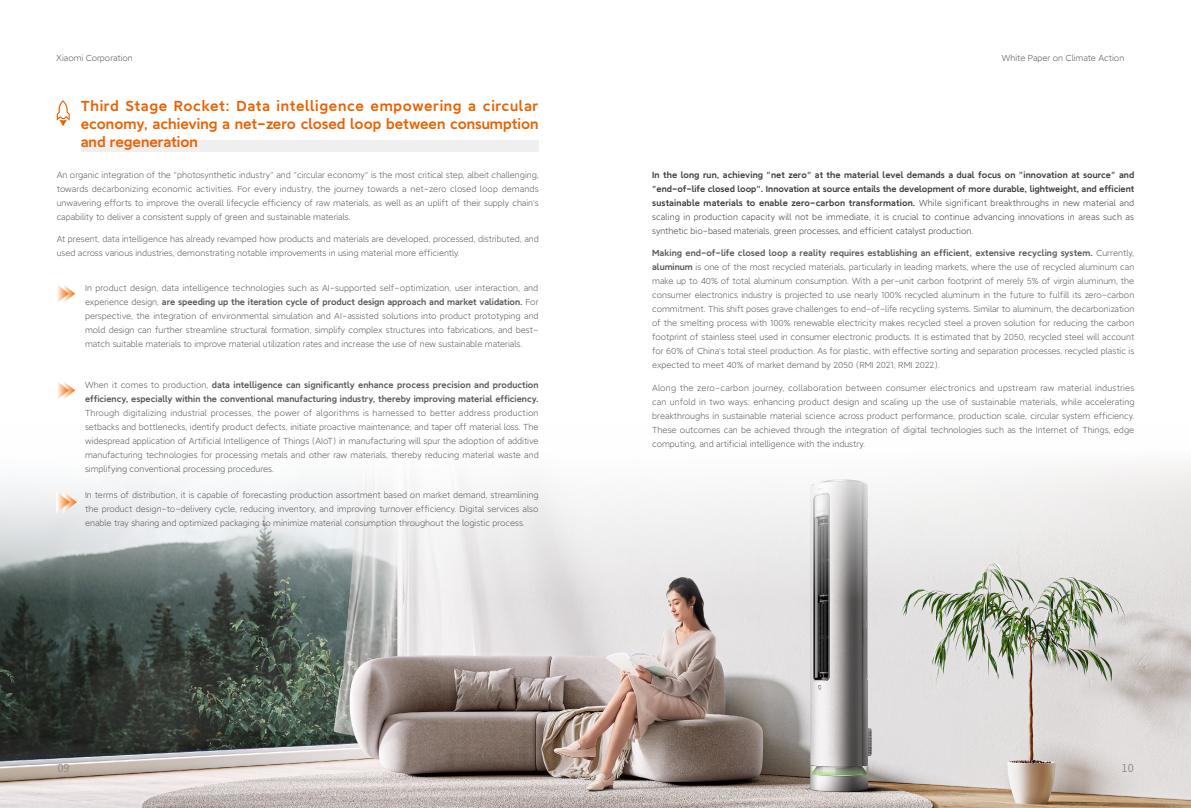
<style>
.page{position:relative;width:1191px;height:808px;background:#fff}
.page>*{position:absolute;margin:0;border:0;box-sizing:border-box;transform-origin:0 0}
.t1{font:14px/18px "MI Lan Pro DEMIBOLD GB1 4";color:#eb6100;text-align:justify}
.t2{font:11px "Source Han Sans CN";color:#898989}
.t3{font:8.5px/14px "MI Lan Pro LIGHT GB1 4";color:#595757;text-align:justify}
.t4{font:8.5px/14px "MI Lan Pro DEMIBOLD GB1 4";color:#595757}
.t5{font:8.5px/14px "MI Lan Pro DEMIBOLD GB1 4";letter-spacing:.015em;color:#3e3a39;text-align:justify}
.t6{font:8.5px/14px "MI Lan Pro LIGHT GB1 4";letter-spacing:.005em;color:#3e3a39}
.s1{font-family:"MI Lan Pro LIGHT GB1 4"}
.s2{font-family:"MI Lan Pro DEMIBOLD GB1 4"}
</style>
<div class="page">
<img style="left:0;top:464px;width:1191px;height:344px">
<div style="left:81px;top:140px;width:458px;height:12px;background:#efefef"></div>
<svg style="left:57px;top:285px;width:18px;height:18px"></svg>
<svg style="left:57px;top:382px;width:18px;height:17px"></svg>
<svg style="left:56px;top:491px;width:21px;height:22px"></svg>
<svg style="left:57px;top:100px;width:13px;height:26px"></svg>
<p class="t3" style="left:56px;top:51px;width:78px">Xiaomi Corporation</p>
<p class="t3" style="left:1001px;top:51px;width:124px">White Paper on Climate Action</p>
<h1 class="t1" style="left:81px;top:97px;width:459px">Third Stage Rocket: Data intelligence empowering a circular economy, achieving a net-zero closed loop between consumption and regeneration</h1>
<p class="t3" style="left:57px;top:168px;width:483px">An organic integration of the "photosynthetic industry" and "circular economy" is the most critical step, albeit challenging, towards decarbonizing economic activities. For every industry, the journey towards a net-zero closed loop demands unwavering efforts to improve the overall lifecycle efficiency of raw materials, as well as an uplift of their supply chain's capability to deliver a consistent supply of green and sustainable materials.</p>
<p class="t3" style="left:57px;top:232px;width:483px">At present, data intelligence has already revamped how products and materials are developed, processed, distributed, and used across various industries, demonstrating notable improvements in using material more efficiently.</p>
<p class="t3" style="left:85px;top:281px;width:455px">In product design, data intelligence technologies such as AI-supported self-optimization, user interaction, and</p>
<p class="t4" style="left:85px;top:295px;width:455px"><span class="s1">experience design,</span> are speeding up the iteration cycle of product design approach and market validation. <span class="s1">For</span></p>
<p class="t3" style="left:85px;top:309px;width:455px">perspective, the integration of environmental simulation and AI-assisted solutions into product prototyping and mold design can further streamline structural formation, simplify complex structures into fabrications, and best&shy;match suitable materials to improve material utilization rates and increase the use of new sustainable materials.</p>
<p class="t4" style="left:85px;top:378px;width:455px"><span class="s1">When it comes to production,</span> data intelligence can significantly enhance process precision and production efficiency, especially within the conventional manufacturing industry, thereby improving material efficiency.</p>
<p class="t3" style="left:85px;top:406px;width:455px">Through digitalizing industrial processes, the power of algorithms is harnessed to better address production setbacks and bottlenecks, identify product defects, initiate proactive maintenance, and taper off material loss. The widespread application of Artificial Intelligence of Things (AIoT) in manufacturing will spur the adoption of additive manufacturing technologies for processing metals and other raw materials, thereby reducing material waste and simplifying conventional processing procedures.</p>
<p class="t3" style="left:85px;top:489px;width:455px">In terms of distribution, it is capable of forecasting production assortment based on market demand, streamlining the product design-to-delivery cycle, reducing inventory, and improving turnover efficiency. Digital services also enable tray sharing and optimized packaging to minimize material consumption throughout the logistic process.</p>
<p class="t5" style="left:652px;top:168px;width:483px">In the long run, achieving "net zero" at the material level demands a dual focus on "innovation at source" and "end-of-life closed loop". Innovation at source entails the development of more durable, lightweight, and efficient sustainable materials to enable zero-carbon transformation. <span class="s1">While significant breakthroughs in new material and</span></p>
<p class="t6" style="left:652px;top:210px;width:483px">scaling in production capacity will not be immediate, it is crucial to continue advancing innovations in areas such as synthetic bio-based materials, green processes, and efficient catalyst production.</p>
<p class="t4" style="left:652px;top:246px;width:483px">Making end-of-life closed loop a reality requires establishing an efficient, extensive recycling system. <span class="s1">Currently,</span></p>
<p class="t3" style="left:652px;top:260px;width:483px"><span class="s2">aluminum</span> is one of the most recycled materials, particularly in leading markets, where the use of recycled aluminum can make up to 40% of total aluminum consumption. With a per-unit carbon footprint of merely 5% of virgin aluminum, the consumer electronics industry is projected to use nearly 100% recycled aluminum in the future to fulfill its zero-carbon commitment. This shift poses grave challenges to end-of-life recycling systems. Similar to aluminum, the decarbonization of the smelting process with 100% renewable electricity makes recycled steel a proven solution for reducing the carbon footprint of stainless steel used in consumer electronic products. It is estimated that by 2050, recycled steel will account for 60% of China's total steel production. As for plastic, with effective sorting and separation processes, recycled plastic is expected to meet 40% of market demand by 2050 (RMI 2021, RMI 2022).</p>
<p class="t3" style="left:652px;top:381px;width:484px">Along the zero-carbon journey, collaboration between consumer electronics and upstream raw material industries can unfold in two ways: enhancing product design and scaling up the use of sustainable materials, while accelerating breakthroughs in sustainable material science across product performance, production scale, circular system efficiency.<br>These outcomes can be achieved through the integration of digital technologies such as the Internet of Things, edge computing, and artificial intelligence with the industry.</p>
<p class="t2" style="left:57px;top:761px;width:14px">09</p>
<p class="t2" style="left:1121px;top:761px;width:14px">10</p>
</div>
